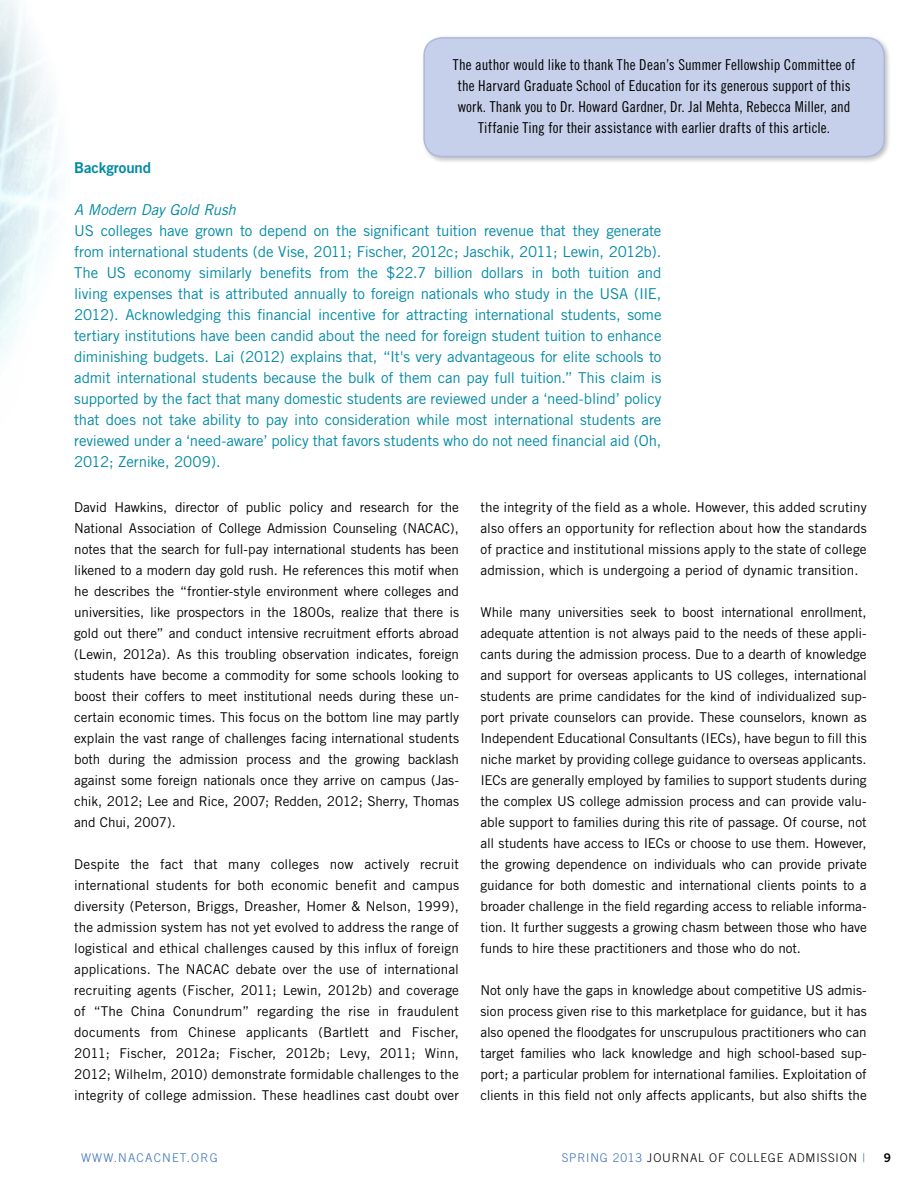
<style>
.page{position:relative;width:918px;height:1188px;background:#fff}
.page>*{position:absolute;margin:0;border:0;box-sizing:border-box;transform-origin:0 0}
.t1{font:15px/21px "Trade Gothic";letter-spacing:-.01em;color:#008aa4;text-align:justify}
.t2{font:15px/21px "Trade Gothic LT Std Cn 18";letter-spacing:.005em;color:#000;text-align:center}
.t3{font:italic 15px "Trade Gothic";letter-spacing:-.01em;color:#008aa4}
.t4{font:15px "Trade Gothic Bold Two";letter-spacing:-.005em;color:#008aa4}
.t5{font:13.5px/21px "Trade Gothic";color:#000;text-align:justify}
.t6{font:300 12px "Trade Gothic";letter-spacing:.07em;color:#000}
.t7{font:300 12px "Trade Gothic";letter-spacing:.1em;color:#3b73b9}
.t8{font:12px "Trade Gothic Bold Two";color:#000}
.s1{color:#3b73b9}
</style>
<div class="page">
<svg style="left:0;top:0;width:27px;height:378px;fill:#e6f3f6"></svg>
<div style="left:421px;top:35px;width:471px;height:129px;background:#000;opacity:.25"></div>
<div style="left:424px;top:38px;width:460px;height:119px;background:#c7d0ea;border-radius:18px"></div>
<div style="left:423px;top:37px;width:462px;height:120px;border:2px solid #aab9df;border-radius:18px"></div>
<p class="t2" style="left:453px;top:54px;width:404px">The author would like to thank The Dean’s Summer Fellowship Committee of the Harvard Graduate School of Education for its generous support of this work. Thank you to Dr. Howard Gardner, Dr. Jal Mehta, Rebecca Miller, and Tiffanie Ting for their assistance with earlier drafts of this article.</p>
<p class="t4" style="left:74px;top:158px;width:78px">Background</p>
<p class="t3" style="left:74px;top:201px;width:163px">A Modern Day Gold Rush</p>
<p class="t1" style="left:74px;top:220px;width:589px">US colleges have grown to depend on the significant tuition revenue that they generate from international students (de Vise, 2011; Fischer, 2012c; Jaschik, 2011; Lewin, 2012b).<br>The US economy similarly benefits from the $22.7 billion dollars in both tuition and living expenses that is attributed annually to foreign nationals who study in the USA (IIE, 2012). Acknowledging this financial incentive for attracting international students, some tertiary institutions have been candid about the need for foreign student tuition to enhance diminishing budgets. Lai (2012) explains that, “It's very advantageous for elite schools to admit international students because the bulk of them can pay full tuition.” This claim is supported by the fact that many domestic students are reviewed under a ‘need-blind’ policy that does not take ability to pay into consideration while most international students are reviewed under a ‘need-aware’ policy that favors students who do not need financial aid (Oh, 2012; Zernike, 2009).</p>
<p class="t5" style="left:480px;top:496px;width:388px">the integrity of the field as a whole. However, this added scrutiny also offers an opportunity for reflection about how the standards of practice and institutional missions apply to the state of college admission, which is undergoing a period of dynamic transition.</p>
<p class="t5" style="left:480px;top:601px;width:388px">While many universities seek to boost international enrollment, adequate attention is not always paid to the needs of these appli&shy;cants during the admission process. Due to a dearth of knowledge and support for overseas applicants to US colleges, international students are prime candidates for the kind of individualized sup&shy;port private counselors can provide. These counselors, known as Independent Educational Consultants (IECs), have begun to fill this niche market by providing college guidance to overseas applicants.<br>IECs are generally employed by families to support students during the complex US college admission process and can provide valu&shy;able support to families during this rite of passage. Of course, not all students have access to IECs or choose to use them. However, the growing dependence on individuals who can provide private guidance for both domestic and international clients points to a broader challenge in the field regarding access to reliable informa&shy;tion. It further suggests a growing chasm between those who have funds to hire these practitioners and those who do not.</p>
<p class="t5" style="left:480px;top:979px;width:388px">Not only have the gaps in knowledge about competitive US admis&shy;sion process given rise to this marketplace for guidance, but it has also opened the floodgates for unscrupulous practitioners who can target families who lack knowledge and high school-based sup&shy;port; a particular problem for international families. Exploitation of clients in this field not only affects applicants, but also shifts the</p>
<p class="t5" style="left:74px;top:496px;width:386px">David Hawkins, director of public policy and research for the National Association of College Admission Counseling (NACAC), notes that the search for full-pay international students has been likened to a modern day gold rush. He references this motif when he describes the “frontier-style environment where colleges and universities, like prospectors in the 1800s, realize that there is gold out there” and conduct intensive recruitment efforts abroad (Lewin, 2012a). As this troubling observation indicates, foreign students have become a commodity for some schools looking to boost their coffers to meet institutional needs during these un&shy;certain economic times. This focus on the bottom line may partly explain the vast range of challenges facing international students both during the admission process and the growing backlash against some foreign nationals once they arrive on campus (Jas&shy;chik, 2012; Lee and Rice, 2007; Redden, 2012; Sherry, Thomas and Chui, 2007).</p>
<p class="t5" style="left:74px;top:853px;width:386px">Despite the fact that many colleges now actively recruit international students for both economic benefit and campus diversity (Peterson, Briggs, Dreasher, Homer &amp; Nelson, 1999), the admission system has not yet evolved to address the range of logistical and ethical challenges caused by this influx of foreign applications. The NACAC debate over the use of international recruiting agents (Fischer, 2011; Lewin, 2012b) and coverage of “The China Conundrum” regarding the rise in fraudulent documents from Chinese applicants (Bartlett and Fischer, 2011; Fischer, 2012a; Fischer, 2012b; Levy, 2011; Winn, 2012; Wilhelm, 2010) demonstrate formidable challenges to the integrity of college admission. These headlines cast doubt over</p>
<p class="t7" style="left:81px;top:1151px;width:138px">WWW.NACACNET.ORG</p>
<p class="t6" style="left:562px;top:1151px;width:305px"><span class="s1">Spring 2013</span> JOURNAL OF COLLEGE ADMISSION <span class="s1">|</span></p>
<p class="t8" style="left:884px;top:1150px;width:9px">9</p>
</div>
